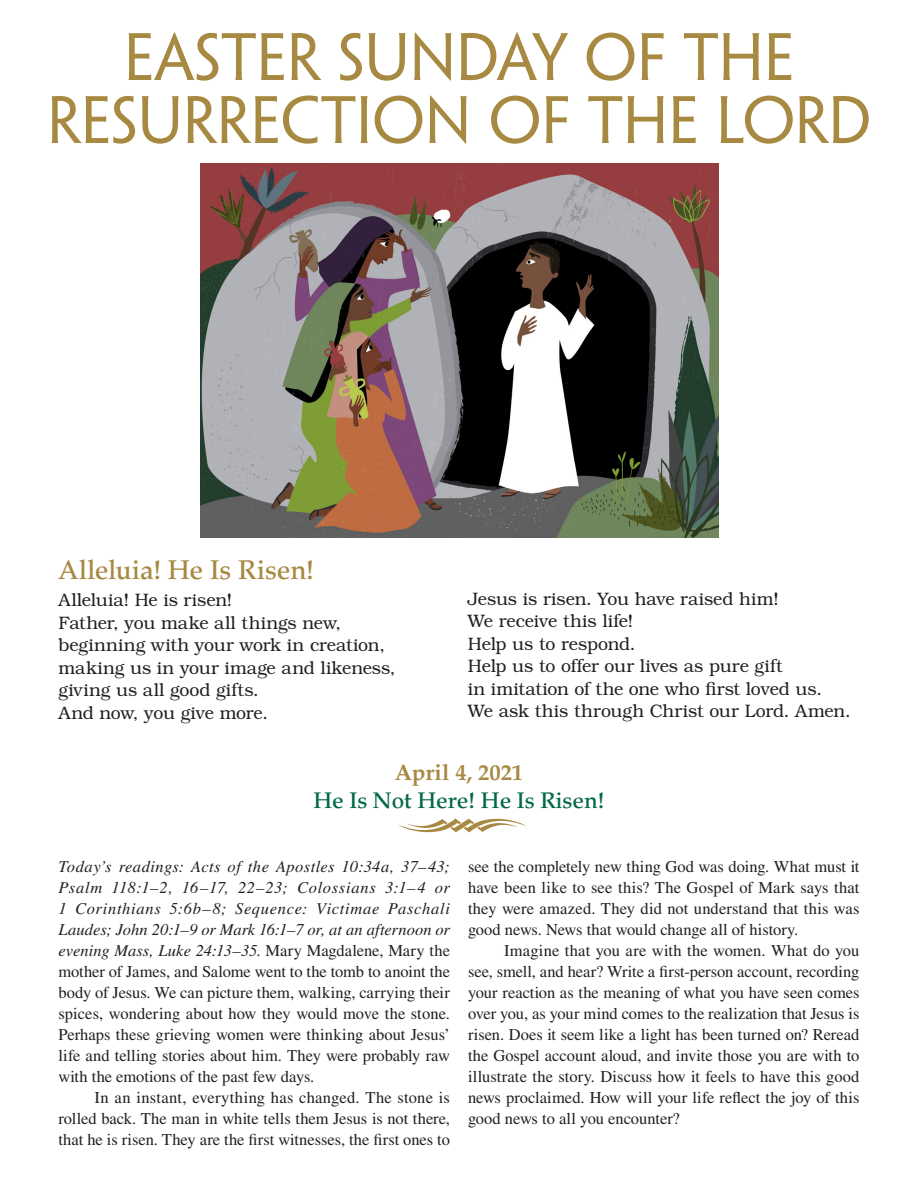
<style>
.page{position:relative;width:918px;height:1188px;background:#fff}
.page>*{position:absolute;margin:0;border:0;box-sizing:border-box;transform-origin:0 0}
.week__EASTR{font:60px/63px "Penumbra Flare Std";color:#a78942;text-align:center}
.prayer_h1__EASTR{font:500 27px "Palatino LT Std";color:#a78942}
.h2__front_ADVNT{font:500 22.5px "Palatino LT Std";color:#006944}
.h1__front_EASTR{font:700 22.5px "Palatino LT Std";letter-spacing:.005em;color:#a78942}
.prayer__front{font:300 18px "Bookman Std";letter-spacing:-.005em;color:#231f20}
.prayer__front-2{font:300 18px "Bookman Std";letter-spacing:.015em;color:#231f20}
.para__indentfront{font:16.5px/21px "Times LT Std";letter-spacing:-.005em;color:#231f20;text-align:justify}
.para__front{font:16.5px/21px "Times LT Std";letter-spacing:-.005em;color:#231f20;text-align:justify}
.s1{font-style:italic}
</style>
<div class="page">
<img style="left:201px;top:164px;width:517px;height:373px">
<svg style="left:399px;top:818px;width:127px;height:15px"></svg>
<p class="week__EASTR" style="left:47px;top:27px;width:826px">EASTER SUNDAY OF THE<br>RESURRECTION OF THE LORD</p>
<p class="prayer_h1__EASTR" style="left:58px;top:554px;width:257px">Alleluia! He Is Risen!</p>
<p class="prayer__front" style="left:58px;top:590px;width:175px">Alleluia! He is risen!</p>
<p class="prayer__front" style="left:58px;top:612px;width:284px">Father, you make all things new,</p>
<p class="prayer__front" style="left:58px;top:635px;width:328px">beginning with your work in creation,</p>
<p class="prayer__front" style="left:58px;top:657px;width:339px">making us in your image and likeness,</p>
<p class="prayer__front-2" style="left:58px;top:680px;width:202px">giving us all good gifts.</p>
<p class="prayer__front" style="left:58px;top:702px;width:211px">And now, you give more.</p>
<p class="prayer__front" style="left:468px;top:589px;width:312px">Jesus is risen. You have raised him!</p>
<p class="prayer__front" style="left:468px;top:611px;width:167px">We receive this life!</p>
<p class="prayer__front" style="left:468px;top:634px;width:169px">Help us to respond.</p>
<p class="prayer__front" style="left:468px;top:656px;width:316px">Help us to offer our lives as pure gift</p>
<p class="prayer__front" style="left:468px;top:679px;width:356px">in imitation of the one who first loved us.</p>
<p class="prayer__front" style="left:468px;top:701px;width:384px">We ask this through Christ our Lord. Amen.</p>
<p class="h1__front_EASTR" style="left:395px;top:759px;width:130px">April 4, 2021</p>
<p class="h2__front_ADVNT" style="left:313px;top:787px;width:293px">He Is Not Here! He Is Risen!</p>
<p class="para__front" style="left:58px;top:856px;width:393px"><span class="s1">Today’s readings: Acts of the Apostles 10:34a, 37–43; Psalm 118:1–2, 16–17, 22–23; Colossians 3:1–4 or 1 Corinthians 5:6b–8; Sequence: Victimae Paschali Laudes; John 20:1–9 or Mark 16:1–7 or, at an afternoon or evening Mass, Luke 24:13–35</span>. Mary Magdalene, Mary the mother of James, and Salome went to the tomb to anoint the body of Jesus. We can picture them, walking, carrying their spices, wondering about how they would move the stone.<br>Perhaps these grieving women were thinking about Jesus’ life and telling stories about him. They were probably raw with the emotions of the past few days.</p>
<p class="para__indentfront" style="left:58px;top:1087px;width:393px;text-indent:36px">In an instant, everything has changed. The stone is rolled back. The man in white tells them Jesus is not there, that he is risen. They are the first witnesses, the first ones to</p>
<p class="para__indentfront" style="left:468px;top:856px;width:393px">see the completely new thing God was doing. What must it have been like to see this? The Gospel of Mark says that they were amazed. They did not understand that this was good news. News that would change all of history.</p>
<p class="para__indentfront" style="left:468px;top:940px;width:393px;text-indent:36px">Imagine that you are with the women. What do you see, smell, and hear? Write a first-person account, recording your reaction as the meaning of what you have seen comes over you, as your mind comes to the realization that Jesus is risen. Does it seem like a light has been turned on? Reread the Gospel account aloud, and invite those you are with to illustrate the story. Discuss how it feels to have this good news proclaimed. How will your life reflect the joy of this good news to all you encounter?</p>
</div>
